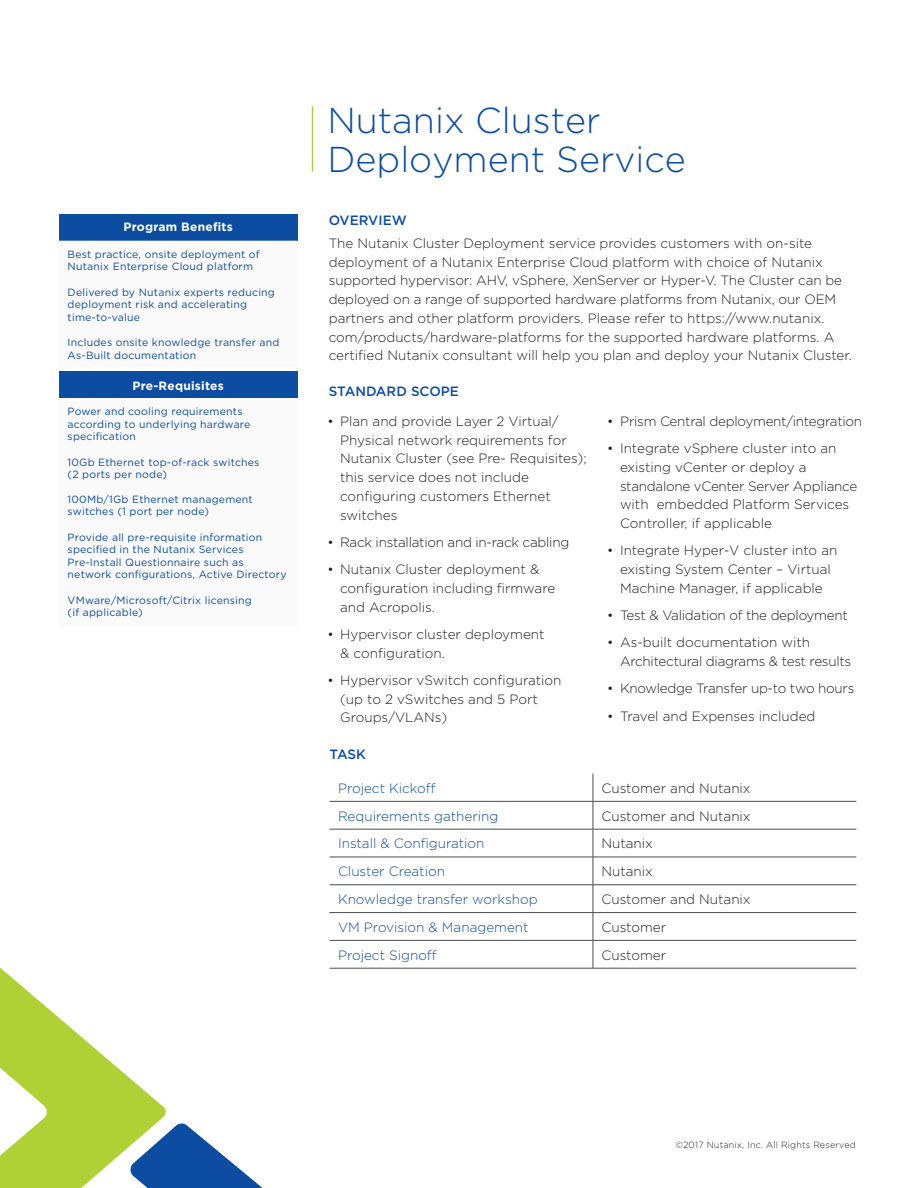
<style>
.page{position:relative;width:918px;height:1188px;background:#fff}
.page>*{position:absolute;margin:0;border:0;box-sizing:border-box;transform-origin:0 0}
.TitleSub{font:300 36px/39px "Gotham";color:#0d4da1}
.WhiteText{font:300 13.5px/18.8px "Gotham";color:#231f20}
.WhiteText-2{font:300 13.5px/18.8px "Gotham";letter-spacing:-.02em;color:#231f20}
.WhiteText-3{font:300 13.5px "Gotham";color:#0d4da1}
.WhiteText-4{font:500 13.5px "Gotham";color:#0d4da1}
.BodyTextBeforeBullet{font:700 12px "Gotham";letter-spacing:.02em;color:#fff}
.BodyTextBeforeBullet-2{font:10.5px/12.6px "Gotham";letter-spacing:.02em;color:#0d4da1}
.t1{font:300 9px "Gotham";letter-spacing:.02em;color:#231f20}
</style>
<div class="page">
<hr style="left:312px;top:106px;width:1px;height:66px;background:#b0d136">
<div style="left:59px;top:214px;width:238px;height:27px;background:#0d4da1"></div>
<div style="left:59px;top:372px;width:238px;height:26px;background:#0d4da1"></div>
<hr style="left:330px;top:801px;width:263px;height:1px;background:#4b4c4d">
<hr style="left:593px;top:801px;width:263px;height:1px;background:#4b4c4d">
<hr style="left:330px;top:829px;width:263px;height:1px;background:#4b4c4d">
<hr style="left:593px;top:829px;width:263px;height:1px;background:#4b4c4d">
<hr style="left:330px;top:857px;width:263px;height:1px;background:#4b4c4d">
<hr style="left:593px;top:857px;width:263px;height:1px;background:#4b4c4d">
<hr style="left:330px;top:885px;width:263px;height:1px;background:#4b4c4d">
<hr style="left:593px;top:885px;width:263px;height:1px;background:#4b4c4d">
<hr style="left:330px;top:912px;width:263px;height:1px;background:#4b4c4d">
<hr style="left:593px;top:912px;width:263px;height:1px;background:#4b4c4d">
<hr style="left:330px;top:940px;width:263px;height:1px;background:#4b4c4d">
<hr style="left:593px;top:940px;width:263px;height:1px;background:#4b4c4d">
<svg style="left:593px;top:774px;width:1px;height:194px"></svg>
<hr style="left:330px;top:968px;width:263px;height:1px;background:#4b4c4d">
<hr style="left:593px;top:968px;width:263px;height:1px;background:#4b4c4d">
<svg style="left:0;top:967px;width:263px;height:221px"></svg>
<p class="BodyTextBeforeBullet" style="left:124px;top:220px;width:111px">Program Benefits</p>
<p class="BodyTextBeforeBullet-2" style="left:68px;top:247px;width:194px">Best practice, onsite deployment of<br>Nutanix Enterprise Cloud platform</p>
<p class="BodyTextBeforeBullet-2" style="left:68px;top:285px;width:209px">Delivered by Nutanix experts reducing deployment risk and accelerating time-to-value</p>
<p class="BodyTextBeforeBullet-2" style="left:68px;top:336px;width:213px">Includes onsite knowledge transfer and<br>As-Built documentation</p>
<p class="BodyTextBeforeBullet" style="left:133px;top:378px;width:93px">Pre-Requisites</p>
<p class="BodyTextBeforeBullet-2" style="left:68px;top:405px;width:184px">Power and cooling requirements according to underlying hardware specification</p>
<p class="BodyTextBeforeBullet-2" style="left:68px;top:455px;width:193px">10Gb Ethernet top-of-rack switches (2 ports per node)</p>
<p class="BodyTextBeforeBullet-2" style="left:68px;top:492px;width:187px">100Mb/1Gb Ethernet management switches (1 port per node)</p>
<p class="BodyTextBeforeBullet-2" style="left:68px;top:530px;width:220px">Provide all pre-requisite information specified in the Nutanix Services Pre-Install Questionnaire such as network configurations, Active Directory</p>
<p class="BodyTextBeforeBullet-2" style="left:68px;top:594px;width:186px">VMware/Microsoft/Citrix licensing (if applicable)</p>
<p class="TitleSub" style="left:327px;top:99px;width:360px">Nutanix Cluster<br>Deployment Service</p>
<p class="WhiteText-4" style="left:329px;top:212px;width:80px">OVERVIEW</p>
<p class="WhiteText" style="left:329px;top:233px;width:525px">The Nutanix Cluster Deployment service provides customers with on-site deployment of a Nutanix Enterprise Cloud platform with choice of Nutanix supported hypervisor: AHV, vSphere, XenServer or Hyper-V. The Cluster can be deployed on a range of supported hardware platforms from Nutanix, our OEM partners and other platform providers. Please refer to https://www.nutanix. com/products/hardware-platforms for the supported hardware platforms. A certified Nutanix consultant will help you plan and deploy your Nutanix Cluster.</p>
<p class="WhiteText-4" style="left:329px;top:384px;width:132px">STANDARD SCOPE</p>
<p class="WhiteText" style="left:340px;top:411px;width:248px;text-indent:-13px">• Plan and provide Layer 2 Virtual/<br>Physical network requirements for<br>Nutanix Cluster (see Pre- Requisites); this service does not include configuring customers Ethernet switches</p>
<p class="WhiteText-2" style="left:327px;top:532px;width:243px">• Rack installation and in-rack cabling</p>
<p class="WhiteText" style="left:340px;top:560px;width:217px;text-indent:-13px">• Nutanix Cluster deployment &amp; configuration including firmware and Acropolis.</p>
<p class="WhiteText" style="left:340px;top:624px;width:206px;text-indent:-13px">• Hypervisor cluster deployment &amp; configuration.</p>
<p class="WhiteText" style="left:340px;top:670px;width:223px;text-indent:-13px">• Hypervisor vSwitch configuration (up to 2 vSwitches and 5 Port<br>Groups/VLANs)</p>
<p class="WhiteText-2" style="left:607px;top:411px;width:257px">• Prism Central deployment/integration</p>
<p class="WhiteText" style="left:620px;top:439px;width:239px;text-indent:-13px">• Integrate vSphere cluster into an existing vCenter or deploy a standalone vCenter Server Appliance with embedded Platform Services<br>Controller, if applicable</p>
<p class="WhiteText" style="left:607px;top:541px;width:232px;text-align:center">• Integrate Hyper-V cluster into an existing System Center – Virtual<br>Machine Manager, if applicable</p>
<p class="WhiteText-2" style="left:607px;top:606px;width:242px">• Test &amp; Validation of the deployment</p>
<p class="WhiteText-2" style="left:620px;top:633px;width:233px;text-indent:-13px">• As-built documentation with<br>Architectural diagrams &amp; test results</p>
<p class="WhiteText-2" style="left:607px;top:679px;width:249px">• Knowledge Transfer up-to two hours</p>
<p class="WhiteText" style="left:607px;top:706px;width:210px">• Travel and Expenses included</p>
<p class="WhiteText-4" style="left:330px;top:747px;width:38px">TASK</p>
<p class="WhiteText-3" style="left:338px;top:780px;width:99px">Project Kickoff</p>
<p class="WhiteText" style="left:601px;top:778px;width:151px">Customer and Nutanix</p>
<p class="WhiteText-3" style="left:338px;top:807px;width:162px">Requirements gathering</p>
<p class="WhiteText" style="left:601px;top:806px;width:151px">Customer and Nutanix</p>
<p class="WhiteText-3" style="left:338px;top:835px;width:148px">Install &amp; Configuration</p>
<p class="WhiteText" style="left:601px;top:834px;width:53px">Nutanix</p>
<p class="WhiteText-3" style="left:338px;top:863px;width:108px">Cluster Creation</p>
<p class="WhiteText" style="left:601px;top:862px;width:53px">Nutanix</p>
<p class="WhiteText-3" style="left:338px;top:891px;width:201px">Knowledge transfer workshop</p>
<p class="WhiteText" style="left:601px;top:890px;width:151px">Customer and Nutanix</p>
<p class="WhiteText-3" style="left:338px;top:919px;width:192px">VM Provision &amp; Management</p>
<p class="WhiteText" style="left:601px;top:917px;width:66px">Customer</p>
<p class="WhiteText-3" style="left:338px;top:946px;width:100px">Project Signoff</p>
<p class="WhiteText" style="left:601px;top:945px;width:66px">Customer</p>
<p class="t1" style="left:675px;top:1139px;width:182px">©2017 Nutanix, Inc. All Rights Reserved</p>
</div>
